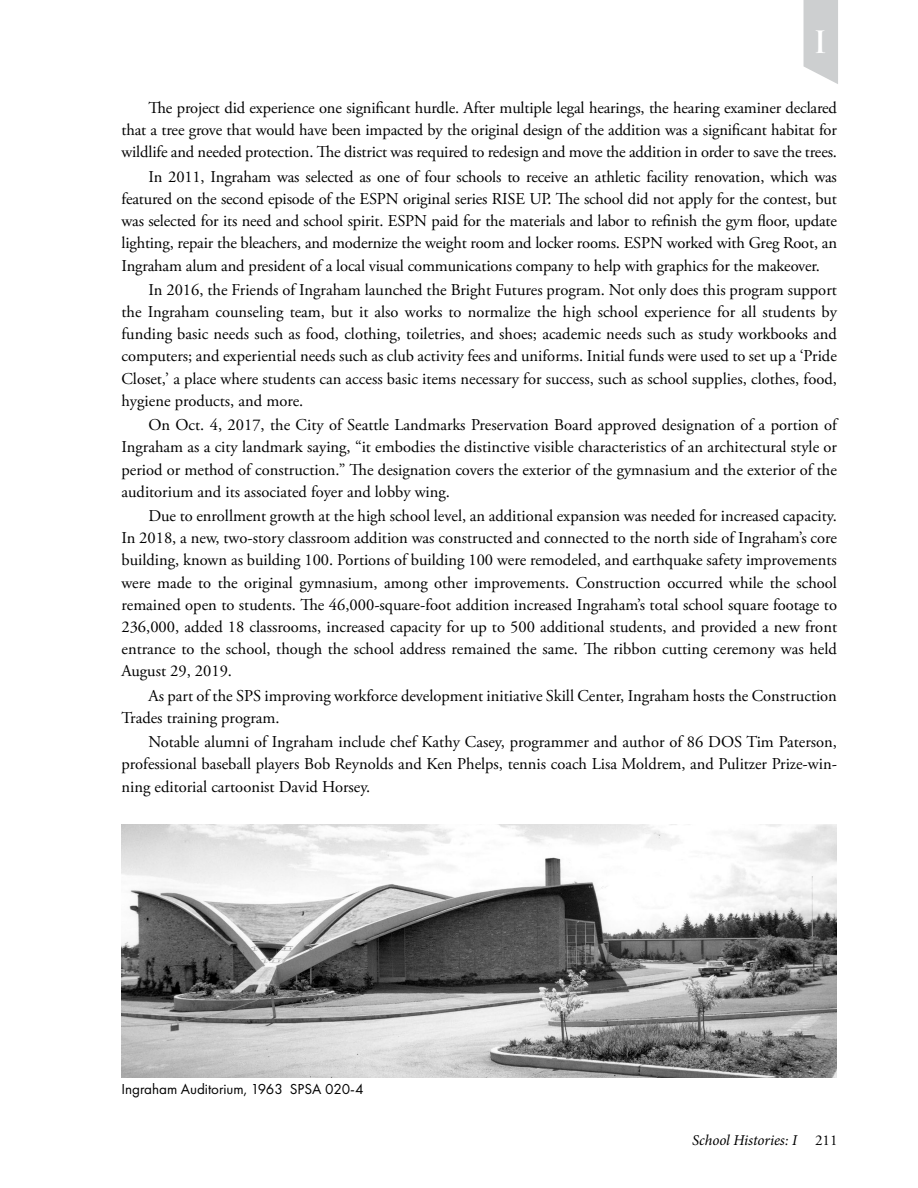
<style>
.page{position:relative;width:918px;height:1188px;background:#fff}
.page>*{position:absolute;margin:0;border:0;box-sizing:border-box;transform-origin:0 0}
.t1{font:600 30px "Trajan Pro 3";color:#fff}
.t2{font:16.5px/22.2px "Adobe Garamond Pro";color:#000;text-align:justify}
.t3{font:15px "Futura PT";color:#000}
.t4{font:italic 15px "Minion Pro";letter-spacing:-.01em;color:#000}
.s1{font-family:"Adobe Garamond Pro";font-style:normal}
</style>
<div class="page">
<svg style="left:804px;top:0;width:34px;height:84px;background:#d2d3d4"></svg>
<img style="left:122px;top:825px;width:715px;height:253px">
<p class="t1" style="left:814px;top:21px;width:15px">I</p>
<p class="t2" style="left:122px;top:97px;width:717px;text-indent:27px">The project did experience one significant hurdle. After multiple legal hearings, the hearing examiner declared that a tree grove that would have been impacted by the original design of the addition was a significant habitat for wildlife and needed protection. The district was required to redesign and move the addition in order to save the trees.</p>
<p class="t2" style="left:122px;top:166px;width:717px;text-indent:27px">In 2011, Ingraham was selected as one of four schools to receive an athletic facility renovation, which was featured on the second episode of the ESPN original series RISE UP. The school did not apply for the contest, but was selected for its need and school spirit. ESPN paid for the materials and labor to refinish the gym floor, update lighting, repair the bleachers, and modernize the weight room and locker rooms. ESPN worked with Greg Root, an Ingraham alum and president of a local visual communications company to help with graphics for the makeover.</p>
<p class="t2" style="left:121px;top:279px;width:717px;text-indent:27px">In 2016, the Friends of Ingraham launched the Bright Futures program. Not only does this program support the Ingraham counseling team, but it also works to normalize the high school experience for all students by funding basic needs such as food, clothing, toiletries, and shoes; academic needs such as study workbooks and computers; and experiential needs such as club activity fees and uniforms. Initial funds were used to set up a ‘Pride Closet,’ a place where students can access basic items necessary for success, such as school supplies, clothes, food, hygiene products, and more.</p>
<p class="t2" style="left:121px;top:415px;width:717px;text-indent:27px">On Oct. 4, 2017, the City of Seattle Landmarks Preservation Board approved designation of a portion of Ingraham as a city landmark saying, “it embodies the distinctive visible characteristics of an architectural style or period or method of construction.” The designation covers the exterior of the gymnasium and the exterior of the auditorium and its associated foyer and lobby wing.</p>
<p class="t2" style="left:121px;top:505px;width:717px;text-indent:27px">Due to enrollment growth at the high school level, an additional expansion was needed for increased capacity.<br>In 2018, a new, two-story classroom addition was constructed and connected to the north side of Ingraham’s core building, known as building 100. Portions of building 100 were remodeled, and earthquake safety improvements were made to the original gymnasium, among other improvements. Construction occurred while the school remained open to students. The 46,000-square-foot addition increased Ingraham’s total school square footage to 236,000, added 18 classrooms, increased capacity for up to 500 additional students, and provided a new front entrance to the school, though the school address remained the same. The ribbon cutting ceremony was held August 29, 2019.</p>
<p class="t2" style="left:121px;top:685px;width:717px;text-indent:27px">As part of the SPS improving workforce development initiative Skill Center, Ingraham hosts the Construction<br>Trades training program.</p>
<p class="t2" style="left:121px;top:732px;width:717px;text-indent:27px">Notable alumni of Ingraham include chef Kathy Casey, programmer and author of 86 DOS Tim Paterson, professional baseball players Bob Reynolds and Ken Phelps, tennis coach Lisa Moldrem, and Pulitzer Prize-win&shy;ning editorial cartoonist David Horsey.</p>
<p class="t3" style="left:122px;top:1080px;width:244px">Ingraham Auditorium, 1963 SPSA 020-4</p>
<p class="t4" style="left:692px;top:1130px;width:147px">School Histories: I <span class="s1">211</span></p>
</div>
